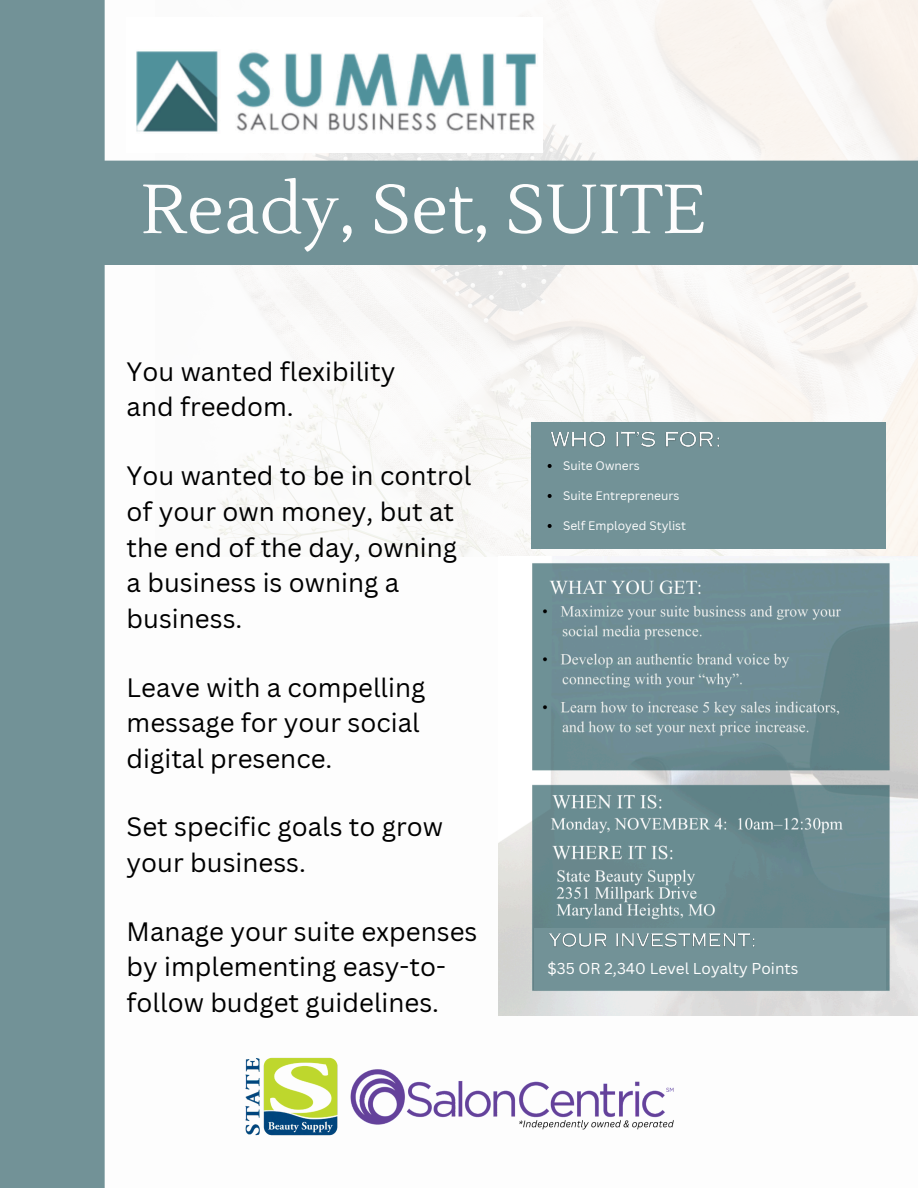
<style>
.page{position:relative;width:918px;height:1188px;background:#fff}
.page>*{position:absolute;margin:0;border:0;box-sizing:border-box;transform-origin:0 0}
.t1{font:68.85px "Lustria";color:#fdfdfd}
.t2{font:25.95px/35.5px "Canva Sans";color:#000}
.t3{font:15.3px "Canva Sans";color:#fff}
.t4{font:12px "Canva Sans";color:#fdfdfd}
</style>
<div class="page">
<img style="left:155px;top:0;width:763px;height:557px">
<img style="left:136px;top:18px;width:407px;height:135px">
<div style="left:105px;top:161px;width:813px;height:104px;background:#729297"></div>
<img style="left:245px;top:1057px;width:429px;height:79px">
<div style="left:0;top:0;width:105px;height:1188px;background:#729297"></div>
<img style="left:499px;top:557px;width:419px;height:459px">
<div style="left:534px;top:928px;width:352px;height:62px;background:#729297"></div>
<div style="left:531px;top:422px;width:355px;height:127px;background:#729297"></div>
<svg style="left:548px;top:464px;width:4px;height:4px"></svg>
<svg style="left:548px;top:494px;width:4px;height:4px"></svg>
<svg style="left:548px;top:524px;width:4px;height:4px"></svg>
<img style="left:550px;top:431px;width:170px;height:16px">
<img style="left:549px;top:933px;width:206px;height:14px">
<h2 class="t1" style="left:141px;top:167px;width:567px">Ready, Set, SUITE</h2>
<h2 class="t2" style="left:127px;top:353px;width:270px">You wanted flexibility and freedom.</h2>
<h2 class="t2" style="left:127px;top:458px;width:346px">You wanted to be in control of your own money, but at the end of the day, owning a business is owning a business.</h2>
<h2 class="t2" style="left:127px;top:669px;width:300px">Leave with a compelling message for your social digital presence.</h2>
<h2 class="t2" style="left:127px;top:809px;width:318px">Set specific goals to grow your business.</h2>
<p class="t2" style="left:127px;top:913px;width:352px">Manage your suite expenses by implementing easy-to&shy;follow budget guidelines.</p>
<p class="t4" style="left:563px;top:457px;width:78px">Suite Owners</p>
<p class="t4" style="left:563px;top:487px;width:118px">Suite Entrepreneurs</p>
<h1 class="t4" style="left:563px;top:517px;width:125px">Self Employed Stylist</h1>
<h5 class="t3" style="left:548px;top:957px;width:252px">$35 OR 2,340 Level Loyalty Points</h5>
</div>
